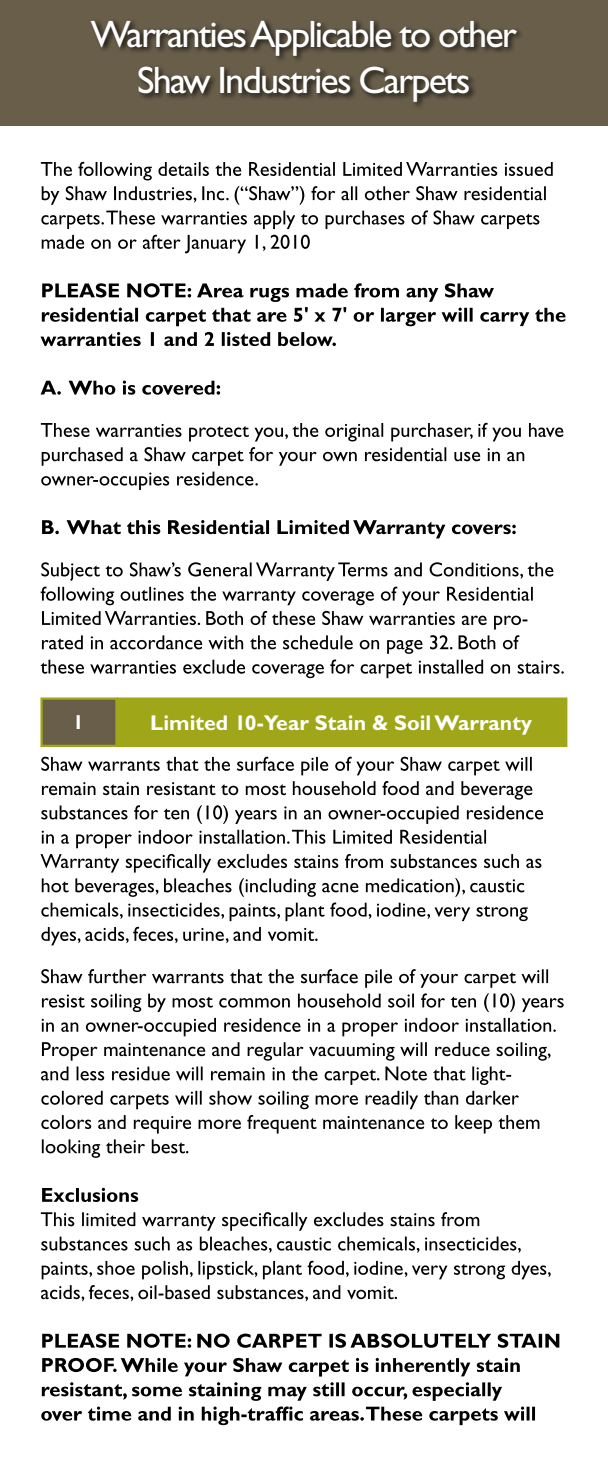
<style>
.page{position:relative;width:608px;height:1458px;background:#fff}
.page>*{position:absolute;margin:0;border:0;box-sizing:border-box;transform-origin:0 0}
.t1{font:38.25px/45.9px "Gill Sans Std";letter-spacing:-.05em;color:#fff;text-align:center}
.t2{font:700 21.38px "Gill Sans Std";color:#fff}
.t3{font:700 20.25px "Gill Sans Std";color:#fff}
</style>
<div class="page">
<svg style="left:41px;top:1407px;width:494px;height:18px"></svg>
<svg style="left:42px;top:1358px;width:477px;height:43px"></svg>
<svg style="left:42px;top:1334px;width:517px;height:14px"></svg>
<svg style="left:41px;top:1285px;width:356px;height:16px"></svg>
<svg style="left:42px;top:1260px;width:508px;height:19px"></svg>
<svg style="left:41px;top:1237px;width:479px;height:16px"></svg>
<svg style="left:41px;top:1212px;width:438px;height:19px"></svg>
<svg style="left:42px;top:1188px;width:96px;height:14px"></svg>
<svg style="left:41px;top:1115px;width:498px;height:43px"></svg>
<svg style="left:41px;top:1091px;width:477px;height:18px"></svg>
<svg style="left:41px;top:1067px;width:470px;height:18px"></svg>
<svg style="left:42px;top:1042px;width:508px;height:19px"></svg>
<svg style="left:42px;top:1018px;width:513px;height:18px"></svg>
<svg style="left:41px;top:969px;width:522px;height:43px"></svg>
<svg style="left:41px;top:927px;width:276px;height:18px"></svg>
<svg style="left:41px;top:854px;width:500px;height:67px"></svg>
<svg style="left:42px;top:830px;width:444px;height:18px"></svg>
<svg style="left:41px;top:781px;width:502px;height:43px"></svg>
<svg style="left:41px;top:756px;width:490px;height:19px"></svg>
<svg style="left:41px;top:611px;width:522px;height:67px"></svg>
<svg style="left:41px;top:562px;width:512px;height:43px"></svg>
<svg style="left:42px;top:520px;width:473px;height:18px"></svg>
<svg style="left:41px;top:472px;width:217px;height:18px"></svg>
<svg style="left:42px;top:447px;width:482px;height:19px"></svg>
<svg style="left:41px;top:423px;width:522px;height:18px"></svg>
<svg style="left:41px;top:381px;width:179px;height:14px"></svg>
<svg style="left:40px;top:332px;width:296px;height:14px"></svg>
<svg style="left:42px;top:283px;width:523px;height:43px"></svg>
<svg style="left:41px;top:186px;width:504px;height:67px"></svg>
<svg style="left:41px;top:162px;width:511px;height:18px"></svg>
<div style="left:0;top:0;width:608px;height:126px;background:#695e4a"></div>
<div style="left:90px;top:18px;width:435px;height:92px;background:#000;opacity:.75"></div>
<div style="left:116px;top:698px;width:451px;height:49px;background:#9fa617"></div>
<div style="left:40px;top:698px;width:78px;height:49px;background:#695e4a;border:2px solid #9fa617"></div>
<p class="t1" style="left:91px;top:11px;width:427px">Warranties Applicable to other<br>Shaw Industries Carpets</p>
<p class="t3" style="left:73px;top:710px;width:13px">1</p>
<p class="t2" style="left:150px;top:710px;width:383px">Limited 10-Year Stain &amp; Soil Warranty</p>
</div>
